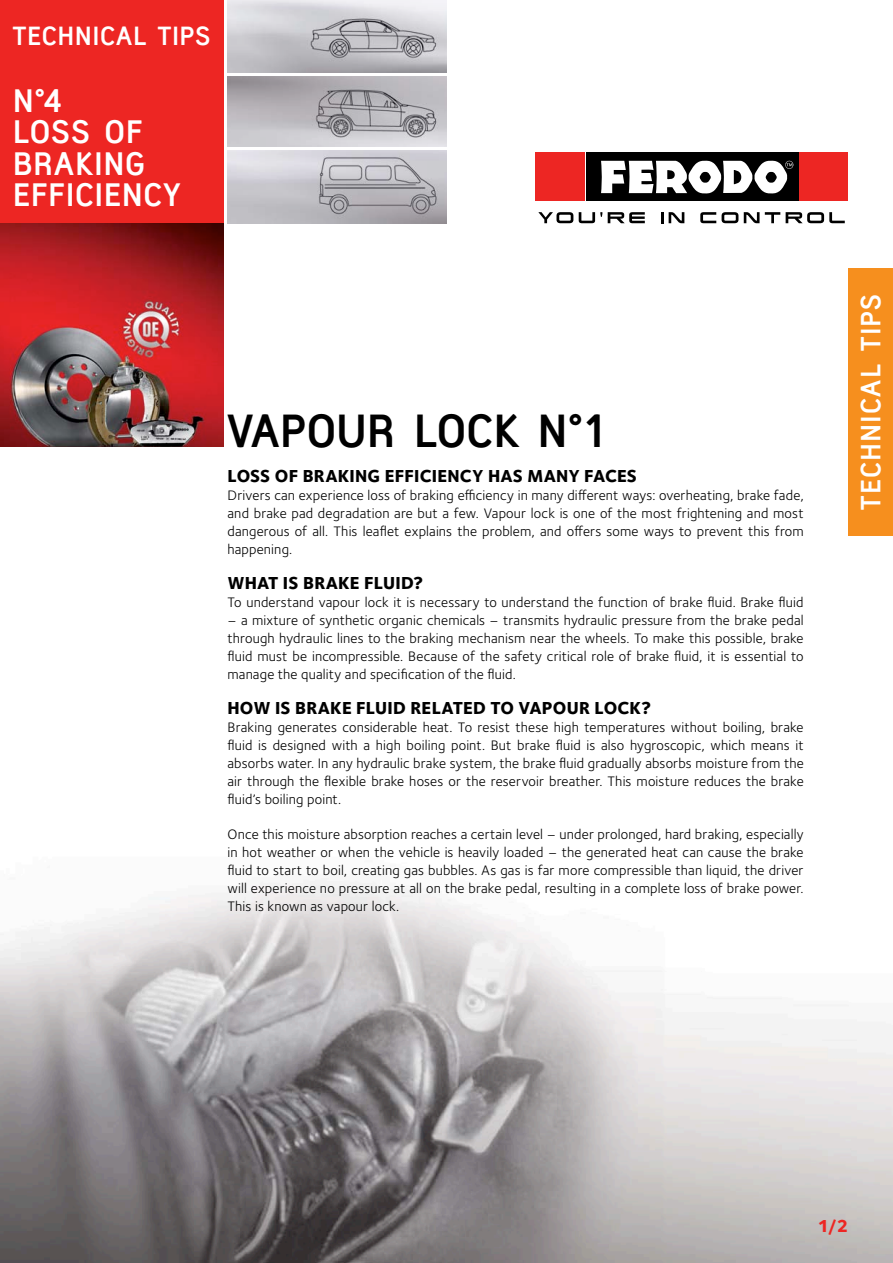
<style>
.page{position:relative;width:893px;height:1263px;background:#fff}
.page>*{position:absolute;margin:0;border:0;box-sizing:border-box;transform-origin:0 0}
.t1{font:700 45px "Antagometrica BT";letter-spacing:.005em;color:#000}
.t2{font:700 31.5px/31.5px "Antagometrica BT";letter-spacing:.025em;color:#fff}
.t3{font:700 27px "Antagometrica BT";letter-spacing:.05em;color:#fff}
.t4{font:700 25.5px "Antagometrica BT";letter-spacing:.03em;color:#fff}
.t5{font:800 18px "Foundry Sterling OT3";letter-spacing:.01em;color:#000}
.t6{font:800 18px "Foundry Sterling OT3";color:#ed2623}
.t7{font:14.25px/17.9px "Foundry Sterling OT3";letter-spacing:.01em;color:#000;text-align:justify}
</style>
<div class="page">
<img style="left:0;top:0;width:893px;height:1263px">
<div style="left:0;top:0;width:223px;height:223px;background:#ed2623"></div>
<img style="left:227px;top:77px;width:219px;height:70px">
<img style="left:227px;top:0;width:219px;height:72px">
<img style="left:227px;top:151px;width:219px;height:72px">
<img style="left:0;top:223px;width:223px;height:223px">
<div style="left:586px;top:153px;width:212px;height:48px;background:#000"></div>
<div style="left:536px;top:153px;width:49px;height:48px;background:#ed2623"></div>
<div style="left:799px;top:153px;width:49px;height:48px;background:#ed2623"></div>
<svg style="left:601px;top:160px;width:192px;height:34px"></svg>
<svg style="left:538px;top:212px;width:35px;height:11px"></svg>
<svg style="left:579px;top:212px;width:23px;height:11px"></svg>
<svg style="left:608px;top:212px;width:37px;height:11px"></svg>
<svg style="left:661px;top:212px;width:2px;height:11px"></svg>
<svg style="left:669px;top:212px;width:15px;height:11px"></svg>
<svg style="left:700px;top:212px;width:16px;height:11px"></svg>
<svg style="left:722px;top:212px;width:16px;height:11px"></svg>
<svg style="left:744px;top:212px;width:15px;height:11px"></svg>
<svg style="left:765px;top:212px;width:15px;height:11px"></svg>
<svg style="left:786px;top:212px;width:59px;height:11px"></svg>
<div style="left:848px;top:268px;width:45px;height:268px;background:#f68f1e"></div>
<h3 class="t4" style="left:13px;top:20px;width:199px">TECHNICAL TIPS</h3>
<h2 class="t2" style="left:13px;top:84px;width:169px">N°4<br>LOSS OF<br>BRAKING<br>EFFICIENCY</h2>
<h1 class="t1" style="left:227px;top:403px;width:384px">VAPOUR LOCK N°1</h1>
<p class="t5" style="left:227px;top:461px;width:411px">LOSS OF BRAKING EFFICIENCY HAS MANY FACES</p>
<p class="t7" style="left:227px;top:485px;width:578px">Drivers can experience loss of braking efficiency in many different ways: overheating, brake fade, and brake pad degradation are but a few. Vapour lock is one of the most frightening and most dangerous of all. This leaflet explains the problem, and offers some ways to prevent this from happening.</p>
<p class="t5" style="left:227px;top:568px;width:197px">WHAT IS BRAKE FLUID?</p>
<p class="t7" style="left:227px;top:593px;width:578px">To understand vapour lock it is necessary to understand the function of brake fluid. Brake fluid</p>
<p class="t7" style="left:227px;top:610px;width:578px">– a mixture of synthetic organic chemicals – transmits hydraulic pressure from the brake pedal through hydraulic lines to the braking mechanism near the wheels. To make this possible, brake fluid must be incompressible. Because of the safety critical role of brake fluid, it is essential to manage the quality and specification of the fluid.</p>
<p class="t5" style="left:227px;top:693px;width:425px">HOW IS BRAKE FLUID RELATED TO VAPOUR LOCK?</p>
<p class="t7" style="left:227px;top:718px;width:578px">Braking generates considerable heat. To resist these high temperatures without boiling, brake fluid is designed with a high boiling point. But brake fluid is also hygroscopic, which means it absorbs water. In any hydraulic brake system, the brake fluid gradually absorbs moisture from the air through the flexible brake hoses or the reservoir breather. This moisture reduces the brake fluid’s boiling point.</p>
<p class="t7" style="left:227px;top:825px;width:578px">Once this moisture absorption reaches a certain level – under prolonged, hard braking, especially in hot weather or when the vehicle is heavily loaded – the generated heat can cause the brake fluid to start to boil, creating gas bubbles. As gas is far more compressible than liquid, the driver will experience no pressure at all on the brake pedal, resulting in a complete loss of brake power.<br>This is known as vapour lock.</p>
<h3 class="t3" style="left:854px;top:510px;width:218px;rotate:-90deg">TECHNICAL TIPS</h3>
<p class="t6" style="left:818px;top:1211px;width:32px">1/2</p>
</div>
